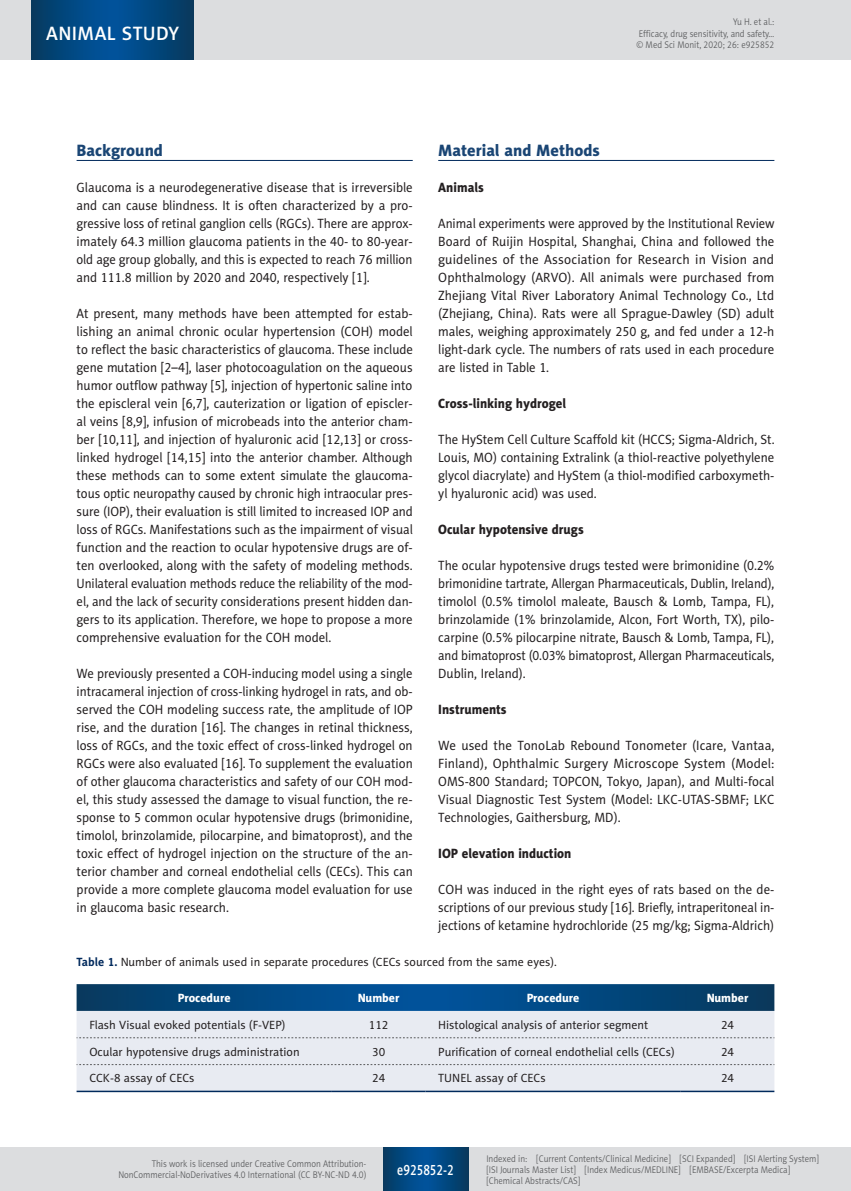
<style>
.page{position:relative;width:851px;height:1191px;background:#fff}
.page>*{position:absolute;margin:0;border:0;box-sizing:border-box;transform-origin:0 0}
.t1{font:19.5px "Naomi Sans EFN Medium";letter-spacing:.015em;color:#fff}
.MSM_Headline_1{font:16.5px "Naomi Sans EFN Heavy";color:#1a4574}
.MSM_e-PAGINA{font:15px "Naomi Sans EFN Medium";color:#fff;scale:.8 1}
.MSM_Body{font:13.5px/18px "Naomi Sans EFN";color:#231f20;text-align:justify;scale:.95 1}
.MSM_Body-2{font:13.5px/18px "Naomi Sans EFN";color:#231f20;text-align:justify;scale:.94 1}
.MSM_Body-3{font:13.5px/18px "Naomi Sans EFN";color:#231f20;text-align:justify;scale:.96 1}
.MSM_Headline_2{font:13.5px "Naomi Sans EFN Heavy";color:#231f20;scale:.95 1}
.MSM_Tabela_zawartosc{font:12px "Naomi Sans EFN";color:#231f20}
.MSM_Tabela_tytul{font:12px "Naomi Sans EFN";color:#231f20}
.MSM_Tabela_Head{font:12px "Naomi Sans EFN Heavy";color:#fff}
.MSM_pagina_sygnatura{font:9.75px/11.2px "Naomi Sans EFN Light";color:#57585a;scale:.9 1}
.MSM_pagina_zywa{font:9.75px/11.2px "Naomi Sans EFN Light";color:#57585a;text-align:right;scale:.9 1}
.s1{font-weight:700;color:#00295c}
</style>
<div class="page">
<hr style="left:77px;top:160px;width:335px;height:1px;background:#00295c">
<hr style="left:438px;top:160px;width:336px;height:1px;background:#00295c">
<svg style="left:77px;top:984px;width:697px;height:27px;background:#04487f"></svg>
<div style="left:77px;top:1011px;width:697px;height:79px;background:#e8ebf2"></div>
<svg style="left:77px;top:1037px;width:697px;height:1px"></svg>
<svg style="left:77px;top:1064px;width:697px;height:1px"></svg>
<hr style="left:77px;top:1090px;width:255px;height:2px;background:#00295c">
<hr style="left:332px;top:1090px;width:93px;height:2px;background:#00295c">
<hr style="left:425px;top:1090px;width:255px;height:2px;background:#00295c">
<hr style="left:680px;top:1090px;width:94px;height:2px;background:#00295c">
<div style="left:0;top:1148px;width:850px;height:43px;background:#dcdddf"></div>
<svg style="left:383px;top:1147px;width:85px;height:43px;background:#02477e"></svg>
<div style="left:0;top:0;width:850px;height:60px;background:#dcdddf"></div>
<hr style="left:850px;top:0;width:1px;height:60px;background:#dcdddf">
<svg style="left:32px;top:0;width:161px;height:60px;background:#02477f"></svg>
<h1 class="t1" style="left:46px;top:22px;width:134px">ANIMAL STUDY</h1>
<p class="MSM_pagina_zywa" style="left:638px;top:16px;width:152px">Yu H. et al.:<br>Efficacy, drug sensitivity, and safety…</p>
<p class="MSM_pagina_sygnatura" style="left:636px;top:39px;width:154px">© Med Sci Monit, 2020; 26: e925852</p>
<p class="MSM_Headline_1" style="left:77px;top:140px;width:88px">Background</p>
<p class="MSM_Body" style="left:77px;top:178px;width:355px">Glaucoma is a neurodegenerative disease that is irreversible and can cause blindness. It is often characterized by a pro&shy;gressive loss of retinal ganglion cells (RGCs). There are approx&shy;imately 64.3 million glaucoma patients in the 40- to 80-year&shy;old age group globally, and this is expected to reach 76 million and 111.8 million by 2020 and 2040, respectively [1].</p>
<p class="MSM_Body" style="left:77px;top:304px;width:355px">At present, many methods have been attempted for estab&shy;lishing an animal chronic ocular hypertension (COH) model to reflect the basic characteristics of glaucoma. These include gene mutation [2–4], laser photocoagulation on the aqueous humor outflow pathway [5], injection of hypertonic saline into the episcleral vein [6,7], cauterization or ligation of episcler&shy;al veins [8,9], infusion of microbeads into the anterior cham&shy;ber [10,11], and injection of hyaluronic acid [12,13] or cross&shy;linked hydrogel [14,15] into the anterior chamber. Although these methods can to some extent simulate the glaucoma&shy;tous optic neuropathy caused by chronic high intraocular pres&shy;sure (IOP), their evaluation is still limited to increased IOP and loss of RGCs. Manifestations such as the impairment of visual function and the reaction to ocular hypotensive drugs are of&shy;ten overlooked, along with the safety of modeling methods.<br>Unilateral evaluation methods reduce the reliability of the mod&shy;el, and the lack of security considerations present hidden dan&shy;gers to its application. Therefore, we hope to propose a more comprehensive evaluation for the COH model.</p>
<p class="MSM_Body-2" style="left:77px;top:664px;width:359px">We previously presented a COH-inducing model using a single intracameral injection of cross-linking hydrogel in rats, and ob&shy;served the COH modeling success rate, the amplitude of IOP rise, and the duration [16]. The changes in retinal thickness, loss of RGCs, and the toxic effect of cross-linked hydrogel on RGCs were also evaluated [16]. To supplement the evaluation of other glaucoma characteristics and safety of our COH mod&shy;el, this study assessed the damage to visual function, the re&shy;sponse to 5 common ocular hypotensive drugs (brimonidine, timolol, brinzolamide, pilocarpine, and bimatoprost), and the toxic effect of hydrogel injection on the structure of the an&shy;terior chamber and corneal endothelial cells (CECs). This can provide a more complete glaucoma model evaluation for use in glaucoma basic research.</p>
<p class="MSM_Headline_1" style="left:438px;top:140px;width:163px">Material and Methods</p>
<p class="MSM_Headline_2" style="left:438px;top:179px;width:49px">Animals</p>
<p class="MSM_Body-2" style="left:438px;top:214px;width:359px">Animal experiments were approved by the Institutional Review Board of Ruijin Hospital, Shanghai, China and followed the guidelines of the Association for Research in Vision and Ophthalmology (ARVO). All animals were purchased from Zhejiang Vital River Laboratory Animal Technology Co., Ltd (Zhejiang, China). Rats were all Sprague-Dawley (SD) adult males, weighing approximately 250 g, and fed under a 12-h light-dark cycle. The numbers of rats used in each procedure are listed in Table 1.</p>
<p class="MSM_Headline_2" style="left:438px;top:395px;width:136px">Cross-linking hydrogel</p>
<p class="MSM_Body" style="left:438px;top:430px;width:355px">The HyStem Cell Culture Scaffold kit (HCCS; Sigma-Aldrich, St.<br>Louis, MO) containing Extralink (a thiol-reactive polyethylene glycol diacrylate) and HyStem (a thiol-modified carboxymeth&shy;yl hyaluronic acid) was used.</p>
<p class="MSM_Headline_2" style="left:438px;top:521px;width:155px">Ocular hypotensive drugs</p>
<p class="MSM_Body" style="left:438px;top:556px;width:355px">The ocular hypotensive drugs tested were brimonidine (0.2% brimonidine tartrate, Allergan Pharmaceuticals, Dublin, Ireland), timolol (0.5% timolol maleate, Bausch &amp; Lomb, Tampa, FL), brinzolamide (1% brinzolamide, Alcon, Fort Worth, TX), pilo&shy;carpine (0.5% pilocarpine nitrate, Bausch &amp; Lomb, Tampa, FL), and bimatoprost (0.03% bimatoprost, Allergan Pharmaceuticals, Dublin, Ireland).</p>
<p class="MSM_Headline_2" style="left:438px;top:701px;width:73px">Instruments</p>
<p class="MSM_Body-3" style="left:438px;top:736px;width:352px">We used the TonoLab Rebound Tonometer (Icare, Vantaa, Finland), Ophthalmic Surgery Microscope System (Model:<br>OMS-800 Standard; TOPCON, Tokyo, Japan), and Multi-focal Visual Diagnostic Test System (Model: LKC-UTAS-SBMF; LKC Technologies, Gaithersburg, MD).</p>
<p class="MSM_Headline_2" style="left:438px;top:845px;width:142px">IOP elevation induction</p>
<p class="MSM_Body" style="left:438px;top:880px;width:355px">COH was induced in the right eyes of rats based on the de&shy;scriptions of our previous study [16]. Briefly, intraperitoneal in&shy;jections of ketamine hydrochloride (25 mg/kg; Sigma-Aldrich)</p>
<p class="MSM_Tabela_tytul" style="left:77px;top:955px;width:481px"><span class="s1">Table 1.</span> Number of animals used in separate procedures (CECs sourced from the same eyes).</p>
<p class="MSM_Tabela_Head" style="left:178px;top:990px;width:54px">Procedure</p>
<p class="MSM_Tabela_Head" style="left:358px;top:990px;width:43px">Number</p>
<p class="MSM_Tabela_Head" style="left:526px;top:990px;width:54px">Procedure</p>
<p class="MSM_Tabela_Head" style="left:706px;top:990px;width:43px">Number</p>
<p class="MSM_Tabela_zawartosc" style="left:89px;top:1017px;width:198px">Flash Visual evoked potentials (F-VEP)</p>
<p class="MSM_Tabela_zawartosc" style="left:369px;top:1017px;width:21px">112</p>
<p class="MSM_Tabela_zawartosc" style="left:438px;top:1017px;width:211px">Histological analysis of anterior segment</p>
<p class="MSM_Tabela_zawartosc" style="left:721px;top:1017px;width:15px">24</p>
<p class="MSM_Tabela_zawartosc" style="left:89px;top:1044px;width:212px">Ocular hypotensive drugs administration</p>
<p class="MSM_Tabela_zawartosc" style="left:372px;top:1044px;width:15px">30</p>
<p class="MSM_Tabela_zawartosc" style="left:438px;top:1044px;width:238px">Purification of corneal endothelial cells (CECs)</p>
<p class="MSM_Tabela_zawartosc" style="left:721px;top:1044px;width:15px">24</p>
<p class="MSM_Tabela_zawartosc" style="left:89px;top:1071px;width:107px">CCK-8 assay of CECs</p>
<p class="MSM_Tabela_zawartosc" style="left:372px;top:1071px;width:15px">24</p>
<p class="MSM_Tabela_zawartosc" style="left:438px;top:1071px;width:109px">TUNEL assay of CECs</p>
<p class="MSM_Tabela_zawartosc" style="left:721px;top:1071px;width:15px">24</p>
<p class="MSM_pagina_sygnatura" style="left:118px;top:1158px;width:277px;text-align:right">This work is licensed under Creative Common Attribution-<br>NonCommercial-NoDerivatives 4.0 International (CC BY-NC-ND 4.0)</p>
<p class="MSM_e-PAGINA" style="left:397px;top:1160px;width:72px">e925852-2</p>
<p class="MSM_pagina_sygnatura" style="left:486px;top:1152px;width:371px">Indexed in: [Current Contents/Clinical Medicine] [SCI Expanded] [ISI Alerting System] [ISI Journals Master List] [Index Medicus/MEDLINE] [EMBASE/Excerpta Medica] [Chemical Abstracts/CAS]</p>
</div>
